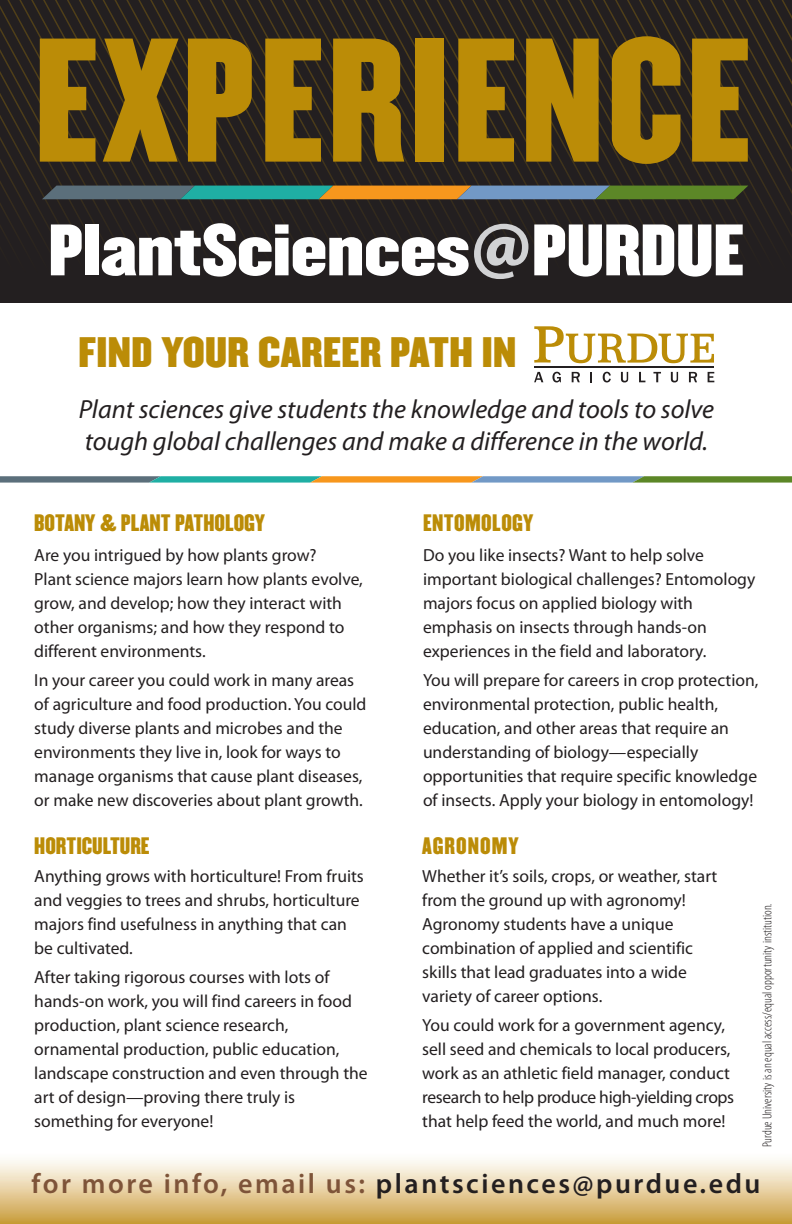
<style>
.page{position:relative;width:792px;height:1224px;background:#fff}
.page>*{position:absolute;margin:0;border:0;box-sizing:border-box;transform-origin:0 0}
.t1{font:153.8px "Champion Welterweight";letter-spacing:.02em;color:#bb8c07}
.t2{font:63.6px "Champion Middleweight";color:#fff}
.t3{font:37.2px "Champion Middleweight";letter-spacing:.01em;color:#bb8c07}
.t4{font:600 28px "Myriad Pro";letter-spacing:.09em;color:#231f20}
.t5{font:italic 26.4px/31.6px "Myriad Pro";color:#231f20}
.t6{font:20.8px "Champion Welterweight";color:#bb8c07}
.t7{font:20.8px "Champion Welterweight";letter-spacing:.02em;color:#bb8c07}
.t8{font:20.8px "Champion Welterweight";letter-spacing:.05em;color:#bb8c07}
.t9{font:17.6px/24px "Myriad Pro";color:#231f20}
.t10{font:300 condensed 13.2px "Myriad Pro";color:#231f20}
.s1{font-family:"Myriad Pro";font-weight:900;font-size:79.4px;color:#d1d2d4}
.s2{color:#7e5439}
</style>
<div class="page">
<hr style="left:534px;top:366px;width:180px;height:2px;background:#231f20">
<svg style="left:534px;top:372px;width:9px;height:10px"></svg>
<svg style="left:552px;top:372px;width:9px;height:10px"></svg>
<svg style="left:572px;top:372px;width:8px;height:10px"></svg>
<svg style="left:590px;top:372px;width:2px;height:10px"></svg>
<svg style="left:603px;top:372px;width:8px;height:10px"></svg>
<svg style="left:621px;top:372px;width:7px;height:10px"></svg>
<svg style="left:639px;top:372px;width:6px;height:10px"></svg>
<svg style="left:653px;top:372px;width:8px;height:10px"></svg>
<svg style="left:671px;top:372px;width:7px;height:10px"></svg>
<svg style="left:689px;top:372px;width:8px;height:10px"></svg>
<svg style="left:708px;top:372px;width:6px;height:10px"></svg>
<svg style="left:534px;top:326px;width:180px;height:37px"></svg>
<svg style="left:0;top:476px;width:792px;height:7px;background:#809b7d"></svg>
<div style="left:0;top:0;width:792px;height:302px;background:#231f20"></div>
<svg style="left:0;top:0;width:792px;height:234px"></svg>
<svg style="left:42px;top:186px;width:706px;height:13px;background:#718e6c"></svg>
<div style="left:0;top:1143px;width:792px;height:81px;background:linear-gradient(to bottom,#fff,#cda145)"></div>
<p class="t1" style="left:34px;top:-26px;width:719px">EXPERIENCE</p>
<p class="t2" style="left:49px;top:198px;width:697px">PlantSciences<span class="s1">@</span>PURDUE</p>
<p class="t3" style="left:79px;top:322px;width:439px">FIND YOUR CAREER PATH IN</p>
<p class="t5" style="left:79px;top:394px;width:637px">Plant sciences give students the knowledge and tools to solve tough global challenges and make a difference in the world.</p>
<p class="t6" style="left:34px;top:506px;width:232px">BOTANY &amp; PLANT PATHOLOGY</p>
<p class="t7" style="left:423px;top:506px;width:112px">ENTOMOLOGY</p>
<p class="t9" style="left:34px;top:544px;width:330px">Are you intrigued by how plants grow?<br>Plant science majors learn how plants evolve, grow, and develop; how they interact with other organisms; and how they respond to different environments.</p>
<p class="t9" style="left:34px;top:668px;width:334px">In your career you could work in many areas of agriculture and food production. You could study diverse plants and microbes and the environments they live in, look for ways to manage organisms that cause plant diseases, or make new discoveries about plant growth.</p>
<p class="t6" style="left:34px;top:829px;width:117px">HORTICULTURE</p>
<p class="t9" style="left:34px;top:865px;width:331px">Anything grows with horticulture! From fruits and veggies to trees and shrubs, horticulture majors find usefulness in anything that can be cultivated.</p>
<p class="t9" style="left:34px;top:965px;width:335px">After taking rigorous courses with lots of hands-on work, you will find careers in food production, plant science research, ornamental production, public education, landscape construction and even through the art of design—proving there truly is something for everyone!</p>
<p class="t9" style="left:423px;top:544px;width:334px">Do you like insects? Want to help solve important biological challenges? Entomology majors focus on applied biology with emphasis on insects through hands-on experiences in the field and laboratory.</p>
<p class="t9" style="left:423px;top:668px;width:337px">You will prepare for careers in crop protection, environmental protection, public health, education, and other areas that require an understanding of biology—especially opportunities that require specific knowledge of insects. Apply your biology in entomology!</p>
<p class="t8" style="left:422px;top:828px;width:98px">AGRONOMY</p>
<p class="t9" style="left:422px;top:865px;width:297px">Whether it’s soils, crops, or weather, start from the ground up with agronomy!<br>Agronomy students have a unique combination of applied and scientific skills that lead graduates into a wide variety of career options.</p>
<p class="t9" style="left:422px;top:1013px;width:313px">You could work for a government agency, sell seed and chemicals to local producers, work as an athletic field manager, conduct research to help produce high-yielding crops that help feed the world, and much more!</p>
<p class="t10" style="left:760px;top:1147px;width:245px;rotate:-90deg">Purdue University is an equal access/equal opportunity institution.</p>
<p class="t4" style="left:32px;top:1168px;width:730px"><span class="s2">for more info, email us:</span> plantsciences@purdue.edu</p>
</div>
